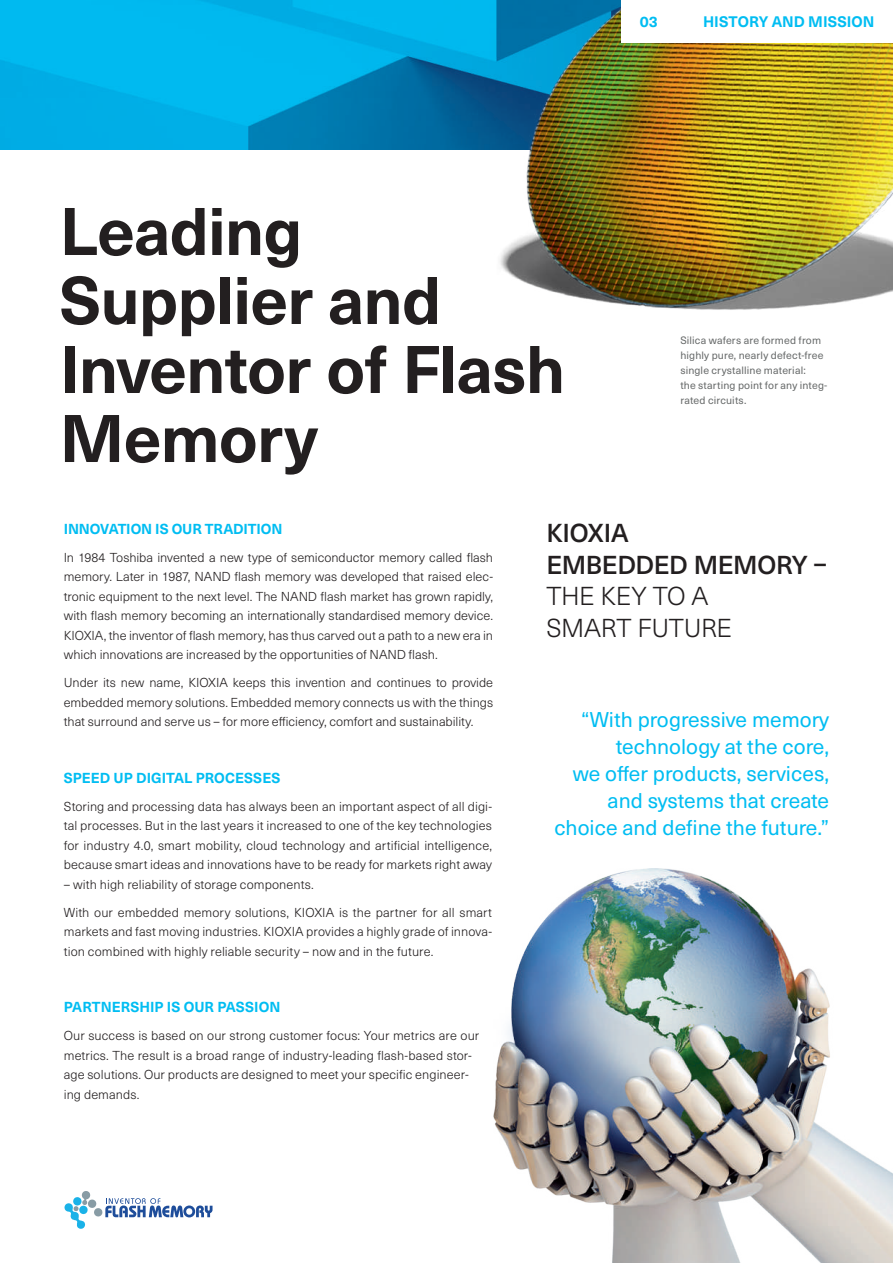
<style>
.page{position:relative;width:893px;height:1263px;background:#fff}
.page>*{position:absolute;margin:0;border:0;box-sizing:border-box;transform-origin:0 0}
.t1{font:700 66px/69px "Neue Haas Unica W1 G";letter-spacing:-.015em;color:#231f20}
.t2{font:500 25.5px/31.5px "Neue Haas Unica W1 G";letter-spacing:-.015em;color:#231f20}
.t3{font:300 25.5px/31.5px "Neue Haas Unica W1 G";letter-spacing:-.015em;color:#231f20}
.t4{font:21px/27px "Neue Haas Unica W1 G";color:#01bdf2;text-align:right}
.t5{font:700 15px "Neue Haas Unica W1 G";letter-spacing:.005em;color:#01bdf2}
.t6{font:700 14.25px "Neue Haas Unica W1 G";color:#01bdf2}
.t7{font:300 12.75px/19.5px "Neue Haas Unica W1 G";letter-spacing:.005em;color:#231f20;text-align:justify}
.t8{font:10.5px/15px "Neue Haas Unica W1 G";letter-spacing:.015em;color:#666969}
</style>
<div class="page">
<img style="left:0;top:0;width:488px;height:150px">
<img style="left:488px;top:0;width:405px;height:310px">
<img style="left:494px;top:868px;width:399px;height:395px">
<svg style="left:64px;top:1191px;width:149px;height:38px"></svg>
<div style="left:621px;top:0;width:272px;height:43px;background:#fff"></div>
<h1 class="t1" style="left:60px;top:193px;width:507px">Leading<br>Supplier and<br>Inventor of Flash<br>Memory</h1>
<p class="t5" style="left:640px;top:10px;width:19px">03</p>
<p class="t5" style="left:703px;top:10px;width:173px">HISTORY AND MISSION</p>
<p class="t8" style="left:680px;top:332px;width:148px">Silica wafers are formed from highly pure, nearly defect-free single crystalline material:<br>the starting point for any integ&shy;rated circuits.</p>
<p class="t6" style="left:64px;top:518px;width:220px">INNOVATION IS OUR TRADITION</p>
<p class="t7" style="left:64px;top:547px;width:431px">In 1984 Toshiba invented a new type of semiconductor memory called flash memory. Later in 1987, NAND flash memory was developed that raised elec&shy;tronic equipment to the next level. The NAND flash market has grown rapidly, with flash memory becoming an internationally standardised memory device.<br>KIOXIA, the inventor of flash memory, has thus carved out a path to a new era in which innovations are increased by the opportunities of NAND flash.</p>
<p class="t7" style="left:64px;top:672px;width:431px">Under its new name, KIOXIA keeps this invention and continues to provide embedded memory solutions. Embedded memory connects us with the things that surround and serve us – for more efficiency, comfort and sustainability.</p>
<p class="t6" style="left:64px;top:767px;width:218px">SPEED UP DIGITAL PROCESSES</p>
<p class="t7" style="left:64px;top:796px;width:430px">Storing and processing data has always been an important aspect of all digi&shy;tal processes. But in the last years it increased to one of the key technologies for industry 4.0, smart mobility, cloud technology and artificial intelligence, because smart ideas and innovations have to be ready for markets right away</p>
<p class="t7" style="left:64px;top:869px;width:430px;line-height:28px">– with high reliability of storage components.<br>With our embedded memory solutions, KIOXIA is the partner for all smart</p>
<p class="t7" style="left:64px;top:921px;width:430px">markets and fast moving industries. KIOXIA provides a highly grade of innova&shy;tion combined with highly reliable security – now and in the future.</p>
<p class="t6" style="left:64px;top:996px;width:218px">PARTNERSHIP IS OUR PASSION</p>
<p class="t7" style="left:64px;top:1025px;width:417px;text-align:left">Our success is based on our strong customer focus: Your metrics are our metrics. The result is a broad range of industry-leading flash-based stor&shy;age solutions. Our products are designed to meet your specific engineer&shy;ing demands.</p>
<h2 class="t2" style="left:546px;top:516px;width:282px">KIOXIA<br>EMBEDDED MEMORY –</h2>
<h2 class="t3" style="left:546px;top:579px;width:187px">THE KEY TO A<br>SMART FUTURE</h2>
<h3 class="t4" style="left:554px;top:705px;width:276px">“With progressive memory technology at the core,<br>we offer products, services, and systems that create choice and define the future.”</h3>
</div>
